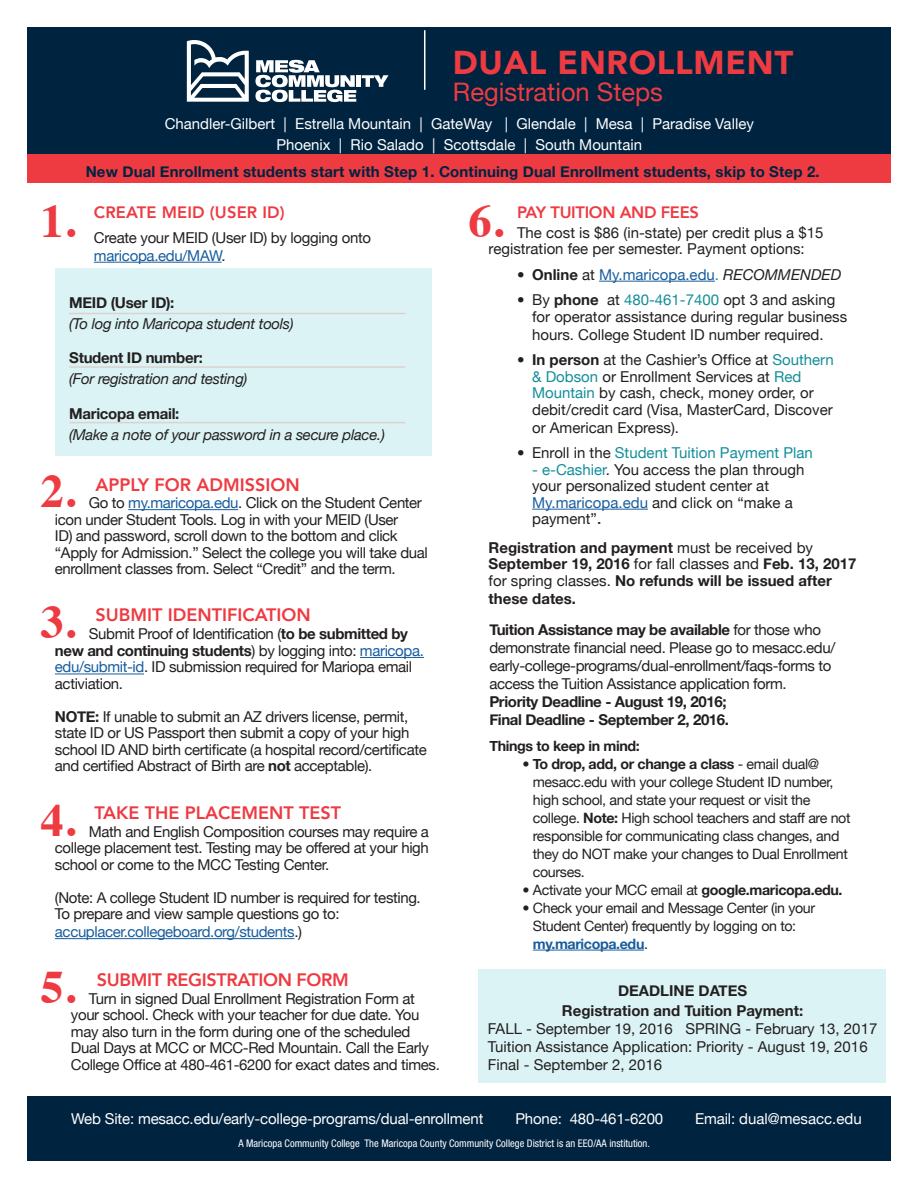
<style>
.page{position:relative;width:918px;height:1188px;background:#fff}
.page>*{position:absolute;margin:0;border:0;box-sizing:border-box;transform-origin:0 0}
.t1{font:700 46.5px "Times";color:#ee3a41}
.t2{font:900 33px "Avenir";letter-spacing:.02em;color:#ee3a41}
.t3{font:25.5px "Helvetica Neue";color:#ee3a41}
.t4{font:800 18px "Avenir";color:#ee3a41}
.t5{font:800 18px "Avenir";letter-spacing:-.02em;color:#ee3a41}
.t6{font:800 16.5px "Avenir";letter-spacing:.01em;color:#ee3a41}
.t7{font:800 16.5px "Avenir";letter-spacing:-.02em;color:#ee3a41}
.t8{font:15px/16.5px "Helvetica Neue";letter-spacing:-.025em;color:#231f20}
.t9{font:15px/16.5px "Helvetica Neue";color:#231f20}
.t10{font:15px/21px "Helvetica Neue";color:#fff;text-align:center}
.t11{font:700 15px/16.5px "Helvetica Neue";color:#231f20}
.t12{font:italic 15px "Helvetica Neue";letter-spacing:-.02em;color:#231f20}
.t13{font:700 15px "Helvetica Neue";letter-spacing:.01em;color:#002340}
.t14{font:700 15px "Helvetica Neue";letter-spacing:-.025em;color:#231f20}
.t15{font:15px "Helvetica Neue";letter-spacing:-.01em;color:#175d9e}
.t16{font:700 15px "Helvetica Neue";letter-spacing:-.02em;color:#231f20}
.t17{font:15px "Helvetica Neue";color:#138e9a}
.t18{font:14.25px/18px "Helvetica Neue";letter-spacing:-.025em;color:#231f20}
.t19{font:700 14.25px "Helvetica Neue";letter-spacing:-.025em;color:#231f20}
.t20{font:condensed 10.5px "Helvetica Neue";color:#fff}
.s1{color:#231f20}
.s2{color:#175d9e}
.s3{font-weight:700}
.s4{font-weight:700;color:#231f20}
.s5{color:#138e9a}
.s6{font-style:italic;color:#231f20}
.s7{font-size:18px}
.s8{font-weight:400}
.s9{font-weight:700;color:#175d9e}
</style>
<div class="page">
<div style="left:27px;top:1096px;width:864px;height:64px;background:#002340"></div>
<div style="left:27px;top:27px;width:864px;height:128px;background:#002340;border:2px solid #002340"></div>
<svg style="left:187px;top:40px;width:62px;height:62px"></svg>
<svg style="left:255px;top:60px;width:101px;height:42px"></svg>
<div style="left:356px;top:75px;width:5px;height:12px;background:#fff"></div>
<svg style="left:362px;top:75px;width:27px;height:12px"></svg>
<div style="left:27px;top:155px;width:864px;height:28px;background:#ee3a41"></div>
<hr style="left:533px;top:950px;width:111px;height:1px;background:#175d9e">
<hr style="left:424px;top:30px;width:1px;height:60px;background:#fff">
<div style="left:56px;top:268px;width:376px;height:187px;background:#dbf3f5"></div>
<hr style="left:69px;top:313px;width:337px;height:1px;background:#e24a25">
<hr style="left:69px;top:366px;width:337px;height:2px;background:#e24a25">
<hr style="left:69px;top:422px;width:337px;height:1px;background:#e24a25">
<hr style="left:94px;top:262px;width:128px;height:1px;background:#175d9e">
<hr style="left:360px;top:657px;width:64px;height:1px;background:#175d9e">
<hr style="left:55px;top:674px;width:89px;height:1px;background:#175d9e">
<hr style="left:55px;top:938px;width:239px;height:1px;background:#175d9e">
<hr style="left:128px;top:509px;width:110px;height:1px;background:#175d9e">
<hr style="left:599px;top:281px;width:116px;height:1px;background:#175d9e">
<hr style="left:532px;top:509px;width:116px;height:1px;background:#175d9e">
<div style="left:478px;top:969px;width:408px;height:114px;background:#dbf3f5"></div>
<p class="t2" style="left:453px;top:34px;width:342px">DUAL ENROLLMENT</p>
<p class="t3" style="left:453px;top:76px;width:212px">Registration Steps</p>
<p class="t10" style="left:165px;top:112px;width:591px">Chandler-Gilbert | Estrella Mountain | GateWay | Glendale | Mesa | Paradise Valley<br>Phoenix | Rio Salado | Scottsdale | South Mountain</p>
<p class="t13" style="left:86px;top:160px;width:735px">New Dual Enrollment students start with Step 1. Continuing Dual Enrollment students, skip to Step 2.</p>
<p class="t1" style="left:40px;top:177px;width:36px">1.</p>
<p class="t6" style="left:94px;top:200px;width:192px">CREATE MEID (USER ID)</p>
<p class="t8" style="left:94px;top:229px;width:279px">Create your MEID (User ID) by logging onto</p>
<p class="t15" style="left:94px;top:246px;width:133px">maricopa.edu/MAW<span class="s1">.</span></p>
<p class="t16" style="left:69px;top:291px;width:107px">MEID (User ID):</p>
<p class="t12" style="left:69px;top:313px;width:226px">(To log into Maricopa student tools)</p>
<p class="t16" style="left:69px;top:346px;width:135px">Student ID number:</p>
<p class="t12" style="left:69px;top:368px;width:180px">(For registration and testing)</p>
<p class="t16" style="left:69px;top:402px;width:112px">Maricopa email:</p>
<p class="t12" style="left:69px;top:424px;width:317px">(Make a note of your password in a secure place.)</p>
<p class="t1" style="left:40px;top:447px;width:36px">2.</p>
<p class="t4" style="left:96px;top:470px;width:206px">APPLY FOR ADMISSION</p>
<p class="t8" style="left:55px;top:494px;width:374px;text-indent:34px">Go to <span class="s2">my.maricopa.edu</span>. Click on the Student Center icon under Student Tools. Log in with your MEID (User<br>ID) and password, scroll down to the bottom and click “Apply for Admission.” Select the college you will take dual enrollment classes from. Select “Credit” and the term.</p>
<p class="t1" style="left:40px;top:578px;width:36px">3.</p>
<p class="t4" style="left:96px;top:601px;width:217px">SUBMIT IDENTIFICATION</p>
<p class="t8" style="left:55px;top:626px;width:370px;text-indent:34px">Submit Proof of Identification (<span class="s3">to be submitted by new and continuing students</span>) by logging into: <span class="s2">maricopa. edu/submit-id</span>. ID submission required for Mariopa email activiation.</p>
<p class="t8" style="left:55px;top:708px;width:373px"><span class="s3">NOTE:</span> If unable to submit an AZ drivers license, permit, state ID or US Passport then submit a copy of your high school ID AND birth certificate (a hospital record/certificate and certified Abstract of Birth are <span class="s3">not</span> acceptable).</p>
<p class="t1" style="left:40px;top:776px;width:36px">4.</p>
<p class="t4" style="left:94px;top:799px;width:248px">TAKE THE PLACEMENT TEST</p>
<p class="t8" style="left:55px;top:823px;width:375px;text-align:justify;text-indent:34px">Math and English Composition courses may require a college placement test. Testing may be offered at your high school or come to the MCC Testing Center.</p>
<p class="t8" style="left:55px;top:889px;width:367px">(Note: A college Student ID number is required for testing.</p>
<p class="t8" style="left:55px;top:905px;width:286px;line-height:18px">To prepare and view sample questions go to: <span class="s2">accuplacer.collegeboard.org/students</span>.)</p>
<p class="t1" style="left:40px;top:942px;width:36px">5.</p>
<p class="t5" style="left:97px;top:965px;width:254px">SUBMIT REGISTRATION FORM</p>
<p class="t8" style="left:71px;top:990px;width:370px;text-indent:18px">Turn in signed Dual Enrollment Registration Form at your school. Check with your teacher for due date. You may also turn in the form during one of the scheduled Dual Days at MCC or MCC-Red Mountain. Call the Early College Office at 480-461-6200 for exact dates and times.</p>
<p class="t1" style="left:469px;top:177px;width:36px">6.</p>
<p class="t7" style="left:517px;top:200px;width:183px">PAY TUITION AND FEES</p>
<p class="t9" style="left:489px;top:224px;width:336px;text-indent:28px">The cost is $86 (in-state) per credit plus a $15 registration fee per semester. Payment options:</p>
<p class="t15" style="left:517px;top:265px;width:326px"><span class="s1">•</span> <span class="s4">Online</span> <span class="s1">at</span> My.maricopa.edu<span class="s5">.</span> <span class="s6">RECOMMENDED</span></p>
<p class="t9" style="left:532px;top:291px;width:317px;text-indent:-15px">• By <span class="s3">phone</span> at <span class="s5">480-461-7400</span> opt 3 and asking for operator assistance during regular business</p>
<p class="t9" style="left:532px;top:326px;width:293px">hours. College Student ID number required.</p>
<p class="t9" style="left:532px;top:351px;width:303px;text-indent:-15px">• <span class="s3">In person</span> at the Cashier’s Office at <span class="s5">Southern &amp; Dobson</span> or Enrollment Services at <span class="s5">Red Mountain</span> by cash, check, money order, or debit/credit card (Visa, MasterCard, Discover</p>
<p class="t9" style="left:532px;top:419px;width:148px">or American Express).</p>
<p class="t17" style="left:517px;top:444px;width:297px"><span class="s1">• Enroll in the</span> Student Tuition Payment Plan</p>
<p class="t9" style="left:532px;top:461px;width:274px"><span class="s5">- e-Cashier</span>. You access the plan through your personalized student center at<br><span class="s2">My.maricopa.edu</span> and click on “make a payment”<span class="s7">.</span></p>
<p class="t11" style="left:489px;top:539px;width:369px">Registration and payment <span class="s8">must be received by<br></span>September 19, 2016 <span class="s8">for fall classes and</span> Feb. 13, 2017 <span class="s8">for spring classes.</span> No refunds will be issued after</p>
<p class="t11" style="left:489px;top:590px;width:89px">these dates.</p>
<p class="t8" style="left:489px;top:621px;width:348px;line-height:18px"><span class="s3">Tuition Assistance may be available</span> for those who demonstrate financial need. Please go to mesacc.edu/ early-college-programs/dual-enrollment/faqs-forms to access the Tuition Assistance application form.</p>
<p class="t14" style="left:489px;top:690px;width:239px">Priority Deadline - August 19, 2016;</p>
<p class="t14" style="left:489px;top:708px;width:241px">Final Deadline - September 2, 2016.</p>
<p class="t19" style="left:489px;top:734px;width:152px">Things to keep in mind:</p>
<p class="t18" style="left:533px;top:754px;width:319px;text-indent:-11px">• <span class="s3">To drop, add, or change a class</span> - email dual@ mesacc.edu with your college Student ID number, high school, and state your request or visit the college. <span class="s3">Note:</span> High school teachers and staff are not responsible for communicating class changes, and they do NOT make your changes to Dual Enrollment courses.</p>
<p class="t18" style="left:522px;top:880px;width:322px">• Activate your MCC email at <span class="s3">google.maricopa.edu.</span></p>
<p class="t18" style="left:533px;top:898px;width:284px;text-indent:-10px">• Check your email and Message Center (in your<br>Student Center) frequently by logging on to: <span class="s9">my.maricopa.edu</span>.</p>
<p class="t11" style="left:618px;top:982px;width:131px">DEADLINE DATES</p>
<p class="t11" style="left:562px;top:1003px;width:243px">Registration and Tuition Payment:</p>
<p class="t9" style="left:488px;top:1020px;width:391px">FALL - September 19, 2016 SPRING - February 13, 2017</p>
<p class="t9" style="left:488px;top:1037px;width:381px;line-height:18px">Tuition Assistance Application: Priority - August 19, 2016<br>Final - September 2, 2016</p>
<p class="t10" style="left:71px;top:1108px;width:414px">Web Site: mesacc.edu/early-college-programs/dual-enrollment</p>
<p class="t10" style="left:515px;top:1108px;width:149px">Phone: 480-461-6200</p>
<p class="t10" style="left:695px;top:1108px;width:168px">Email: dual@mesacc.edu</p>
<p class="t20" style="left:238px;top:1137px;width:413px">A Maricopa Community College The Maricopa County Community College District is an EEO/AA institution.</p>
</div>
